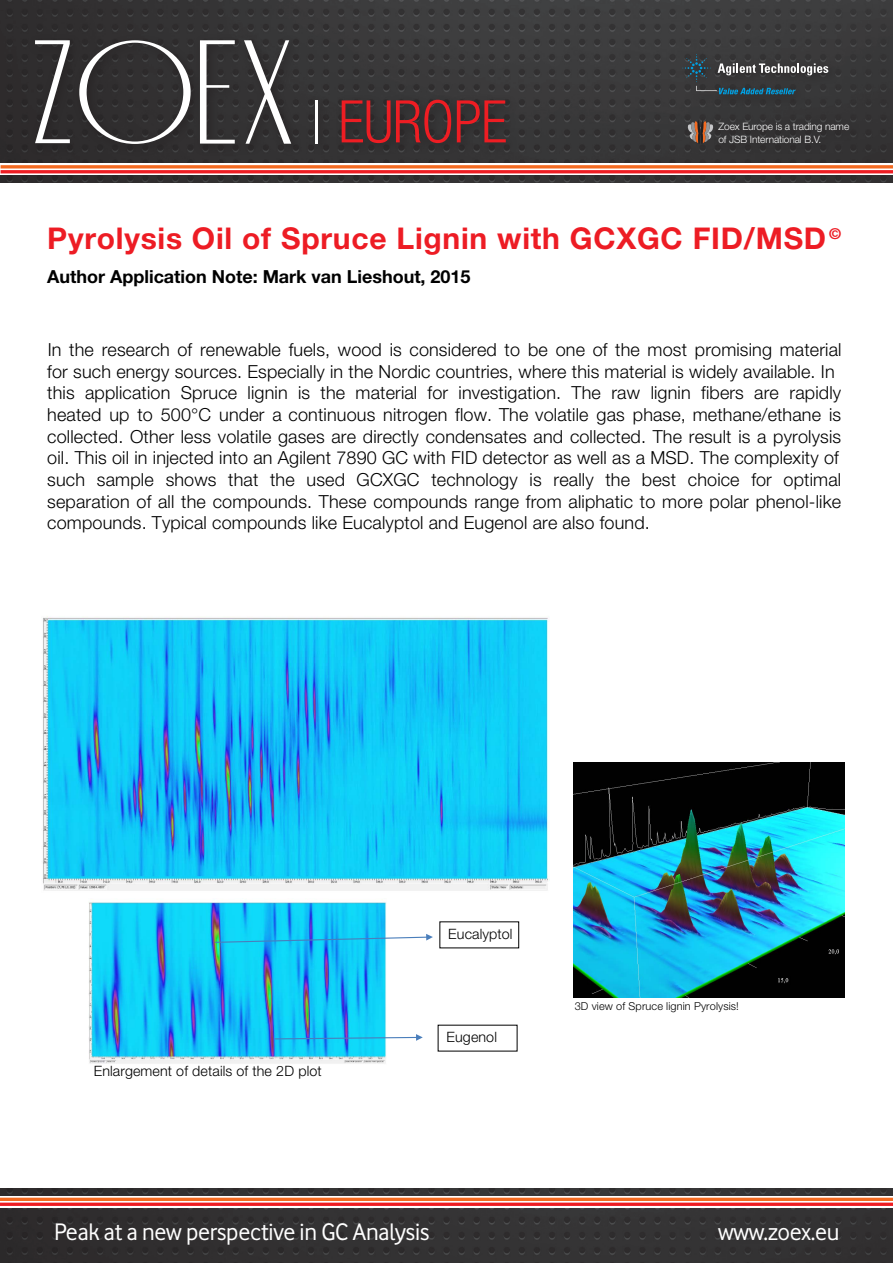
<style>
.page{position:relative;width:893px;height:1263px;background:#fff}
.page>*{position:absolute;margin:0;border:0;box-sizing:border-box;transform-origin:0 0}
.t1{font:700 30px "Helvetica Neue LT Std";letter-spacing:.025em;color:#ed1c24}
.t2{font:24.75px "VF Regular";letter-spacing:-.01em;color:#fff}
.t3{font:300 18px/21.6px "Helvetica Neue LT Std";letter-spacing:.01em;color:#000}
.t4{font:700 18px "Helvetica Neue LT Std";color:#000}
.t5{font:300 14.25px "Helvetica Neue LT Std";letter-spacing:.01em;color:#000}
.t6{font:300 10.95px "Helvetica Neue LT Std";letter-spacing:.01em;color:#000}
.t7{font:300 10.2px/12.5px "Helvetica Neue LT";letter-spacing:-.01em;color:#fff}
</style>
<div class="page">
<img style="left:1px;top:1189px;width:892px;height:74px">
<svg style="left:0;top:1196px;width:893px;height:12px"></svg>
<hr style="left:0;top:1198px;width:893px;height:3px;background:#f36a21">
<svg style="left:0;top:1202px;width:893px;height:4px;background:#f04247"></svg>
<img style="left:1px;top:0;width:892px;height:182px">
<div style="left:29px;top:34px;width:489px;height:122px;background:#363536"></div>
<svg style="left:79px;top:40px;width:112px;height:104px"></svg>
<svg style="left:200px;top:40px;width:35px;height:104px"></svg>
<svg style="left:35px;top:40px;width:35px;height:103px"></svg>
<svg style="left:244px;top:40px;width:47px;height:104px"></svg>
<hr style="left:315px;top:100px;width:3px;height:43px;background:#fff">
<svg style="left:342px;top:100px;width:109px;height:43px"></svg>
<svg style="left:457px;top:100px;width:49px;height:42px"></svg>
<svg style="left:0;top:163px;width:893px;height:12px"></svg>
<hr style="left:1px;top:165px;width:892px;height:3px;background:#f36a21">
<hr style="left:1px;top:170px;width:892px;height:3px;background:#ee1d23">
<div style="left:713px;top:117px;width:148px;height:38px;background:#333233"></div>
<svg style="left:688px;top:120px;width:25px;height:24px"></svg>
<div style="left:679px;top:51px;width:161px;height:56px;background:#373738"></div>
<svg style="left:682px;top:54px;width:146px;height:40px"></svg>
<img style="left:89px;top:902px;width:297px;height:162px">
<svg style="left:214px;top:934px;width:219px;height:9px"></svg>
<img style="left:43px;top:616px;width:507px;height:275px">
<svg style="left:273px;top:1034px;width:150px;height:7px"></svg>
<img style="left:574px;top:762px;width:271px;height:236px">
<p class="t7" style="left:718px;top:120px;width:132px">Zoex Europe is a trading name of JSB International B.V.</p>
<h1 class="t1" style="left:47px;top:219px;width:795px">Pyrolysis Oil of Spruce Lignin with GCXGC FID/MSD <sup>©</sup></h1>
<p class="t4" style="left:47px;top:265px;width:425px">Author Application Note: Mark van Lieshout, 2015</p>
<p class="t3" style="left:47px;top:339px;width:796px">In the research of renewable fuels, wood is considered to be one of the most promising material for such energy sources. Especially in the Nordic countries, where this material is widely available. In this application Spruce lignin is the material for investigation. The raw lignin fibers are rapidly heated up to 500°C under a continuous nitrogen flow. The volatile gas phase, methane/ethane is collected. Other less volatile gases are directly condensates and collected. The result is a pyrolysis oil. This oil in injected into an Agilent 7890 GC with FID detector as well as a MSD. The complexity of such sample shows that the used GCXGC technology is really the best choice for optimal separation of all the compounds. These compounds range from aliphatic to more polar phenol-like compounds. Typical compounds like Eucalyptol and Eugenol are also found.</p>
<p class="t5" style="left:94px;top:1063px;width:230px">Enlargement of details of the 2D plot</p>
<p class="t5" style="left:448px;top:925px;width:66px">Eucalyptol</p>
<p class="t5" style="left:447px;top:1028px;width:52px">Eugenol</p>
<p class="t6" style="left:575px;top:1000px;width:166px">3D view of Spruce lignin Pyrolysis!</p>
<h2 class="t2" style="left:54px;top:1218px;width:377px">Peak at a new perspective in GC Analysis</h2>
<h2 class="t2" style="left:718px;top:1218px;width:123px">www.zoex.eu</h2>
</div>
